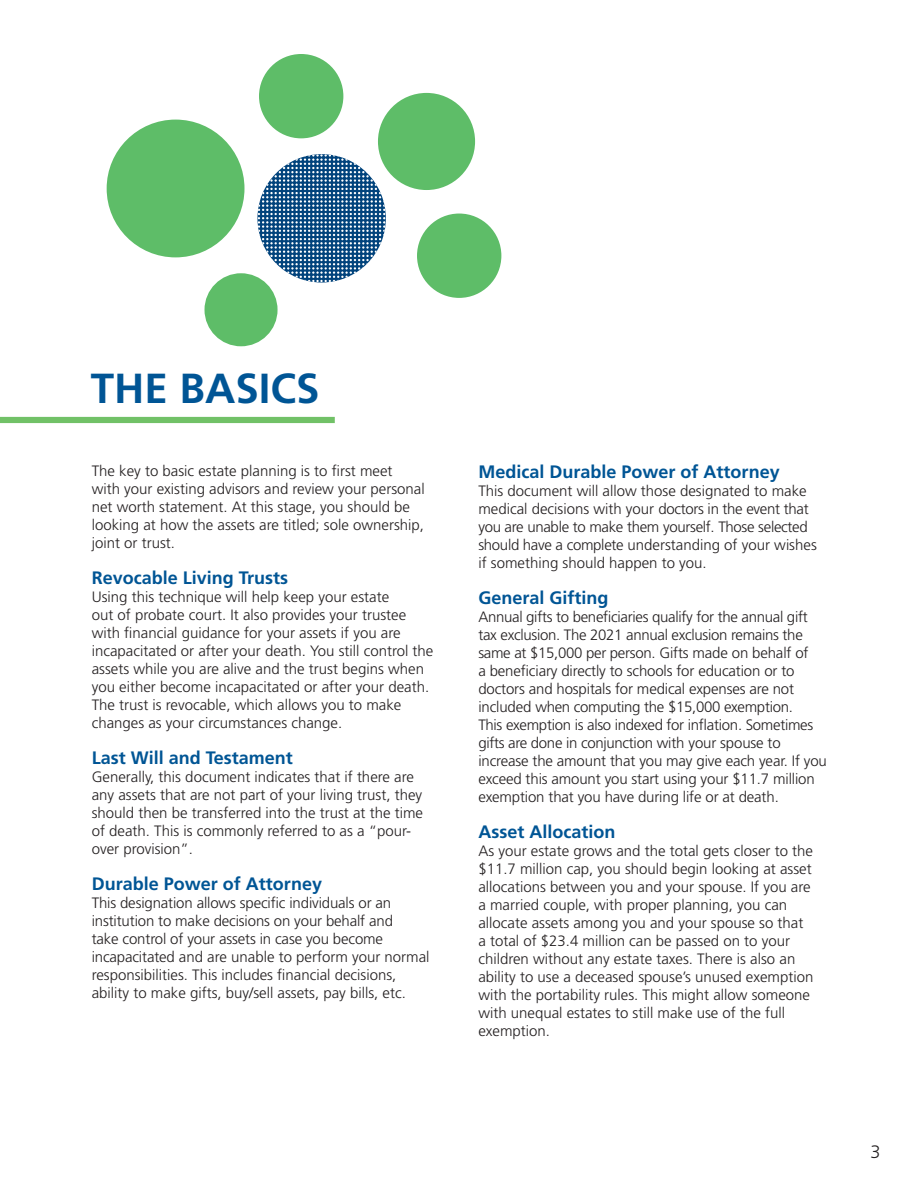
<style>
.page{position:relative;width:918px;height:1188px;background:#fff}
.page>*{position:absolute;margin:0;border:0;box-sizing:border-box;transform-origin:0 0}
.t1{font:700 42px "Frutiger LT Std";color:#005595}
.t2{font:700 18px "Frutiger LT Std";color:#005595}
.t3{font:300 18px "Frutiger LT Std";color:#231f20}
.t4{font:300 15px/18px "Frutiger LT Std";color:#231f20}
</style>
<div class="page">
<div style="left:0;top:417px;width:335px;height:6px;background:#71c167"></div>
<div style="left:107px;top:120px;width:137px;height:137px;background:#5ebd68;border-radius:50%"></div>
<div style="left:205px;top:273px;width:73px;height:73px;background:#5ebd68;border-radius:50%"></div>
<div style="left:378px;top:93px;width:97px;height:97px;background:#5ebd68;border-radius:50%"></div>
<div style="left:417px;top:214px;width:84px;height:84px;background:#5ebd68;border-radius:50%"></div>
<div style="left:259px;top:54px;width:84px;height:84px;background:#5ebd68;border-radius:50%"></div>
<svg style="left:258px;top:154px;width:127px;height:128px"></svg>
<p class="t1" style="left:91px;top:364px;width:230px">THE BASICS</p>
<p class="t4" style="left:92px;top:462px;width:335px">The key to basic estate planning is to first meet<br>with your existing advisors and review your personal net worth statement. At this stage, you should be looking at how the assets are titled; sole ownership, joint or trust.</p>
<p class="t2" style="left:92px;top:567px;width:198px">Revocable Living Trusts</p>
<p class="t4" style="left:92px;top:588px;width:343px">Using this technique will help keep your estate<br>out of probate court. It also provides your trustee with financial guidance for your assets if you are incapacitated or after your death. You still control the assets while you are alive and the trust begins when you either become incapacitated or after your death.<br>The trust is revocable, which allows you to make changes as your circumstances change.</p>
<p class="t2" style="left:92px;top:747px;width:203px">Last Will and Testament</p>
<p class="t4" style="left:92px;top:768px;width:333px">Generally, this document indicates that if there are any assets that are not part of your living trust, they should then be transferred into the trust at the time of death. This is commonly referred to as a “pour&shy;over provision”.</p>
<p class="t2" style="left:92px;top:873px;width:232px">Durable Power of Attorney</p>
<p class="t4" style="left:92px;top:894px;width:339px">This designation allows specific individuals or an institution to make decisions on your behalf and<br>take control of your assets in case you become incapacitated and are unable to perform your normal responsibilities. This includes financial decisions, ability to make gifts, buy/sell assets, pay bills, etc.</p>
<p class="t2" style="left:478px;top:462px;width:303px">Medical Durable Power of Attorney</p>
<p class="t4" style="left:478px;top:482px;width:340px">This document will allow those designated to make medical decisions with your doctors in the event that you are unable to make them yourself. Those selected should have a complete understanding of your wishes if something should happen to you.</p>
<p class="t2" style="left:478px;top:588px;width:132px">General Gifting</p>
<p class="t4" style="left:478px;top:608px;width:350px">Annual gifts to beneficiaries qualify for the annual gift tax exclusion. The 2021 annual exclusion remains the same at $15,000 per person. Gifts made on behalf of<br>a beneficiary directly to schools for education or to doctors and hospitals for medical expenses are not included when computing the $15,000 exemption.<br>This exemption is also indexed for inflation. Sometimes gifts are done in conjunction with your spouse to increase the amount that you may give each year. If you exceed this amount you start using your $11.7 million exemption that you have during life or at death.</p>
<p class="t2" style="left:478px;top:822px;width:138px">Asset Allocation</p>
<p class="t4" style="left:478px;top:842px;width:337px">As your estate grows and the total gets closer to the $11.7 million cap, you should begin looking at asset allocations between you and your spouse. If you are a married couple, with proper planning, you can allocate assets among you and your spouse so that a total of $23.4 million can be passed on to your children without any estate taxes. There is also an ability to use a deceased spouse’s unused exemption with the portability rules. This might allow someone with unequal estates to still make use of the full exemption.</p>
<p class="t3" style="left:870px;top:1142px;width:12px">3</p>
</div>
